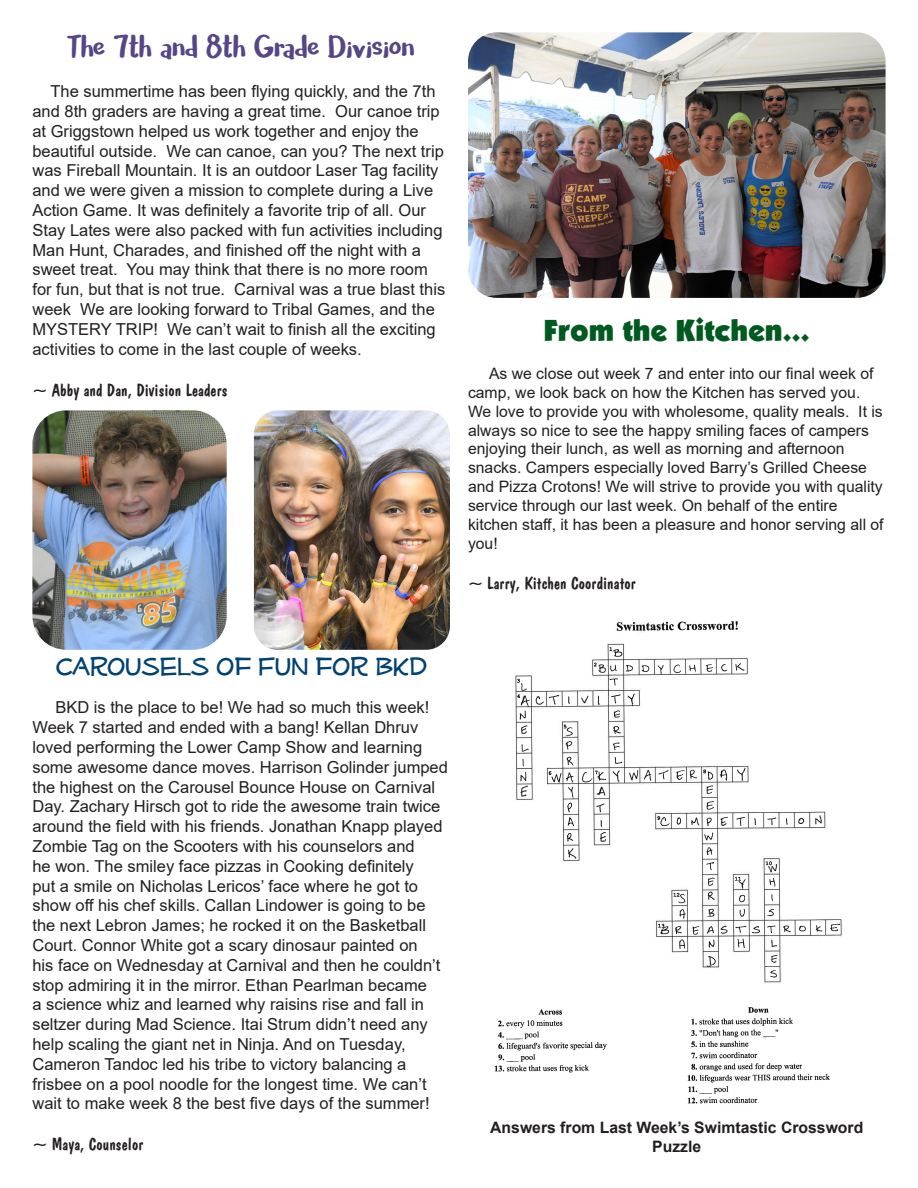
<style>
.page{position:relative;width:918px;height:1188px;background:#fff}
.page>*{position:absolute;margin:0;border:0;box-sizing:border-box;transform-origin:0 0}
.t1{font:33px "Cavorting";color:#574585}
.t2{font:31.5px "Mufferaw";color:#004270}
.t3{font:30px "Boulder";color:#005a1f}
.t4{font:18px "Dom Casual BT";color:#231f20}
.t5{font:16.5px/19.8px "Arial";color:#231f20}
.t6{font:15.75px/18.9px "Arial";color:#231f20}
.t7{font:700 15.75px/18.9px "Arial";color:#231f20;text-align:center}
</style>
<div class="page">
<img style="left:32px;top:410px;width:195px;height:240px">
<img style="left:254px;top:410px;width:196px;height:240px">
<img style="left:468px;top:32px;width:417px;height:266px">
<img style="left:494px;top:621px;width:346px;height:483px">
<p class="t1" style="left:67px;top:26px;width:349px">The 7th and 8th Grade Division</p>
<p class="t5" style="left:32px;top:81px;width:414px;text-indent:18px">The summertime has been flying quickly, and the 7th and 8th graders are having a great time. Our canoe trip at Griggstown helped us work together and enjoy the beautiful outside. We can canoe, can you? The next trip was Fireball Mountain. It is an outdoor Laser Tag facility and we were given a mission to complete during a Live Action Game. It was definitely a favorite trip of all. Our Stay Lates were also packed with fun activities including Man Hunt, Charades, and finished off the night with a sweet treat. You may think that there is no more room for fun, but that is not true. Carnival was a true blast this week We are looking forward to Tribal Games, and the MYSTERY TRIP! We can’t wait to finish all the exciting activities to come in the last couple of weeks.</p>
<p class="t4" style="left:32px;top:379px;width:197px">~ Abby and Dan, Division Leaders</p>
<p class="t3" style="left:544px;top:313px;width:267px">From the Kitchen...</p>
<p class="t6" style="left:468px;top:364px;width:417px;text-indent:21px">As we close out week 7 and enter into our final week of camp, we look back on how the Kitchen has served you.<br>We love to provide you with wholesome, quality meals. It is always so nice to see the happy smiling faces of campers enjoying their lunch, as well as morning and afternoon snacks. Campers especially loved Barry’s Grilled Cheese and Pizza Crotons! We will strive to provide you with quality service through our last week. On behalf of the entire kitchen staff, it has been a pleasure and honor serving all of you!</p>
<p class="t4" style="left:468px;top:572px;width:169px">~ Larry, Kitchen Coordinator</p>
<p class="t2" style="left:56px;top:650px;width:372px">Carousels of Fun for BKD</p>
<p class="t5" style="left:32px;top:698px;width:417px;text-indent:23px">BKD is the place to be! We had so much this week!<br>Week 7 started and ended with a bang! Kellan Dhruv loved performing the Lower Camp Show and learning some awesome dance moves. Harrison Golinder jumped the highest on the Carousel Bounce House on Carnival Day. Zachary Hirsch got to ride the awesome train twice around the field with his friends. Jonathan Knapp played Zombie Tag on the Scooters with his counselors and<br>he won. The smiley face pizzas in Cooking definitely<br>put a smile on Nicholas Lericos’ face where he got to show off his chef skills. Callan Lindower is going to be the next Lebron James; he rocked it on the Basketball Court. Connor White got a scary dinosaur painted on<br>his face on Wednesday at Carnival and then he couldn’t stop admiring it in the mirror. Ethan Pearlman became<br>a science whiz and learned why raisins rise and fall in seltzer during Mad Science. Itai Strum didn’t need any help scaling the giant net in Ninja. And on Tuesday, Cameron Tandoc led his tribe to victory balancing a frisbee on a pool noodle for the longest time. We can’t wait to make week 8 the best five days of the summer!</p>
<p class="t4" style="left:32px;top:1133px;width:112px">~ Maya, Counselor</p>
<p class="t7" style="left:490px;top:1118px;width:374px">Answers from Last Week’s Swimtastic Crossword<br>Puzzle</p>
</div>
